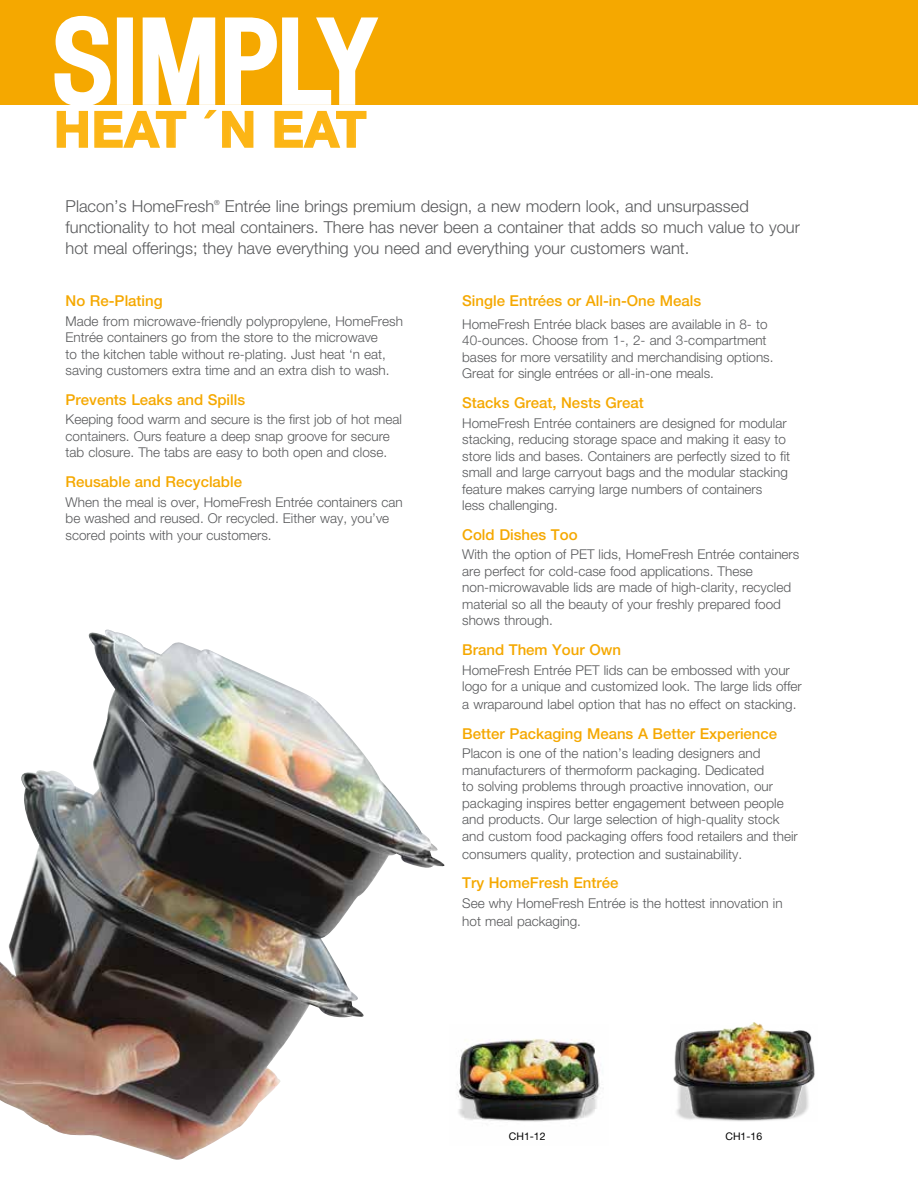
<style>
.page{position:relative;width:918px;height:1188px;background:#fff}
.page>*{position:absolute;margin:0;border:0;box-sizing:border-box;transform-origin:0 0}
.t1{font:condensed 114px "Helvetica Neue LT Std";letter-spacing:.02em;color:#fff}
.t2{font:700 49.5px "Helvetica Neue LT Std";letter-spacing:.02em;color:#fcb515}
.t3{font:300 16.5px/21px "Helvetica Neue LT Std";color:#58595b}
.t4{font:500 15px "Helvetica Neue LT Std";color:#f5a800}
.t5{font:300 13.5px/16.5px "Helvetica Neue LT Std";color:#58595b}
.t6{font:10.5px "Helvetica Neue LT Std";color:#000}
.t7{font:300 7.05px "Helvetica Neue LT Std";color:#58595b}
.s1{font-family:"Helvetica";font-weight:400}
</style>
<div class="page">
<div style="left:0;top:0;width:918px;height:105px;background:#f5a800"></div>
<img style="left:673px;top:1022px;width:142px;height:99px">
<img style="left:0;top:629px;width:445px;height:531px">
<img style="left:457px;top:1039px;width:143px;height:83px">
<svg style="left:52px;top:13px;width:331px;height:135px"></svg>
<h1 class="t1" style="left:54px;top:-4px;width:321px">SIMPLY</h1>
<h2 class="t2" style="left:54px;top:99px;width:314px">HEAT <span class="s1">´</span>N EAT</h2>
<p class="t3" style="left:66px;top:195px;width:150px">Placon’s HomeFresh</p>
<p class="t7" style="left:214px;top:198px;width:7px">®</p>
<p class="t3" style="left:66px;top:195px;width:736px;text-indent:159px">Entrée line brings premium design, a new modern look, and unsurpassed functionality to hot meal containers. There has never been a container that adds so much value to your hot meal offerings; they have everything you need and everything your customers want.</p>
<p class="t4" style="left:66px;top:292px;width:99px">No Re-Plating</p>
<p class="t5" style="left:66px;top:312px;width:339px">Made from microwave-friendly polypropylene, HomeFresh Entrée containers go from the store to the microwave<br>to the kitchen table without re-plating. Just heat ‘n eat, saving customers extra time and an extra dish to wash.</p>
<p class="t4" style="left:66px;top:390px;width:181px">Prevents Leaks and Spills</p>
<p class="t5" style="left:66px;top:411px;width:338px">Keeping food warm and secure is the first job of hot meal containers. Ours feature a deep snap groove for secure tab closure. The tabs are easy to both open and close.</p>
<p class="t4" style="left:66px;top:473px;width:178px">Reusable and Recyclable</p>
<p class="t5" style="left:66px;top:493px;width:339px">When the meal is over, HomeFresh Entrée containers can be washed and reused. Or recycled. Either way, you’ve scored points with your customers.</p>
<p class="t4" style="left:462px;top:292px;width:241px">Single Entrées or All-in-One Meals</p>
<p class="t5" style="left:462px;top:316px;width:313px">HomeFresh Entrée black bases are available in 8- to 40-ounces. Choose from 1-, 2- and 3-compartment bases for more versatility and merchandising options.<br>Great for single entrées or all-in-one meals.</p>
<p class="t4" style="left:462px;top:394px;width:183px">Stacks Great, Nests Great</p>
<p class="t5" style="left:462px;top:414px;width:329px">HomeFresh Entrée containers are designed for modular stacking, reducing storage space and making it easy to store lids and bases. Containers are perfectly sized to fit small and large carryout bags and the modular stacking feature makes carrying large numbers of containers<br>less challenging.</p>
<p class="t4" style="left:462px;top:525px;width:117px">Cold Dishes Too</p>
<p class="t5" style="left:462px;top:546px;width:339px">With the option of PET lids, HomeFresh Entrée containers are perfect for cold-case food applications. These non-microwavable lids are made of high-clarity, recycled material so all the beauty of your freshly prepared food shows through.</p>
<p class="t4" style="left:462px;top:641px;width:160px">Brand Them Your Own</p>
<p class="t5" style="left:462px;top:661px;width:341px">HomeFresh Entrée PET lids can be embossed with your logo for a unique and customized look. The large lids offer</p>
<p class="t5" style="left:462px;top:696px;width:336px">a wraparound label option that has no effect on stacking.</p>
<p class="t4" style="left:462px;top:724px;width:317px">Better Packaging Means A Better Experience</p>
<p class="t5" style="left:462px;top:745px;width:337px">Placon is one of the nation’s leading designers and manufacturers of thermoform packaging. Dedicated<br>to solving problems through proactive innovation, our packaging inspires better engagement between people and products. Our large selection of high-quality stock and custom food packaging offers food retailers and their</p>
<p class="t5" style="left:462px;top:845px;width:282px">consumers quality, protection and sustainability.</p>
<p class="t4" style="left:462px;top:874px;width:158px">Try HomeFresh Entrée</p>
<p class="t5" style="left:462px;top:894px;width:322px;line-height:18px">See why HomeFresh Entrée is the hottest innovation in hot meal packaging.</p>
<p class="t6" style="left:509px;top:1130px;width:38px">CH1-12</p>
<p class="t6" style="left:725px;top:1130px;width:38px">CH1-16</p>
</div>
